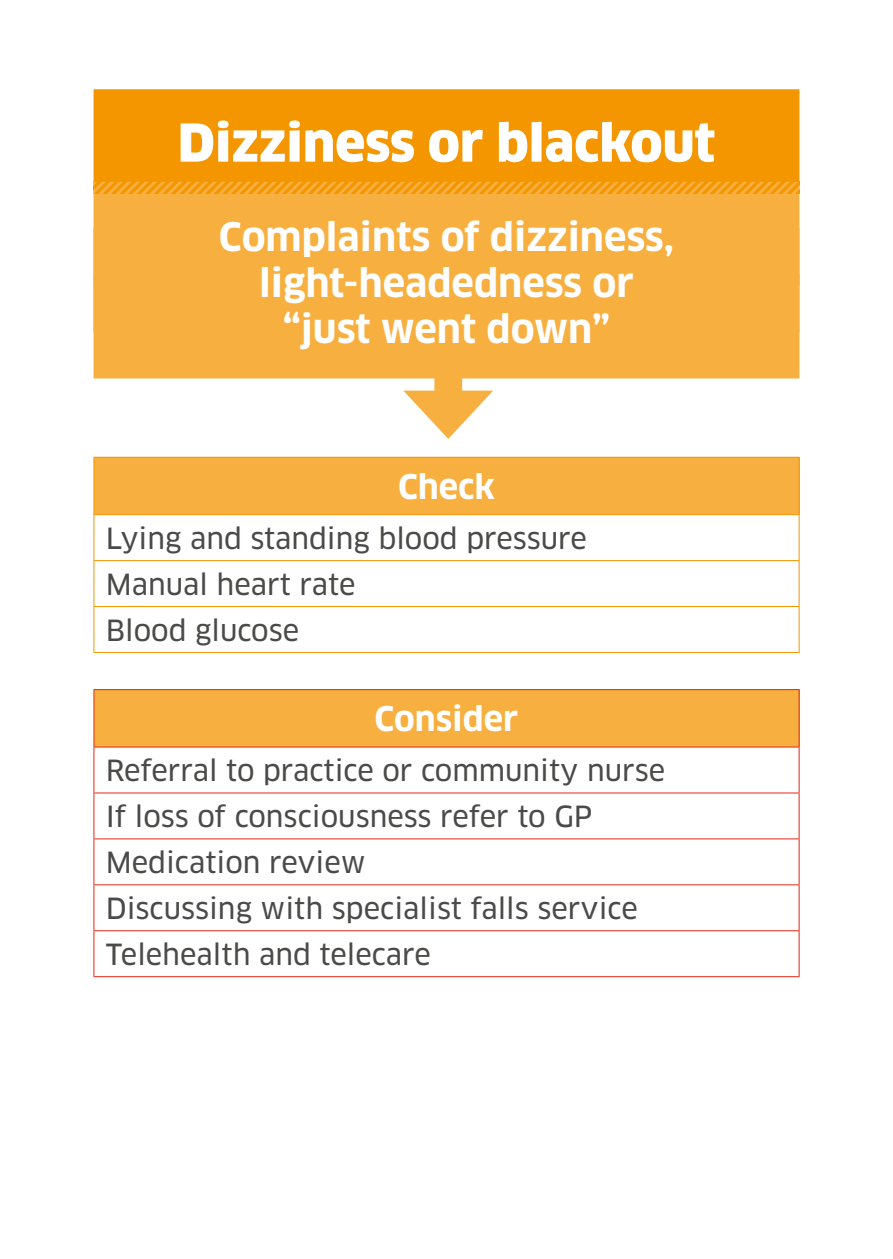
<style>
.page{position:relative;width:893px;height:1259px;background:#fff}
.page>*{position:absolute;margin:0;border:0;box-sizing:border-box;transform-origin:0 0}
.t1{font:900 51px "Clan Pro";color:#fff}
.t2{font:700 38.4px/45.9px "Clan Pro";color:#fff;text-align:center}
.t3{font:700 33px "Clan Pro";color:#fff}
.t4{font:28.5px/45.9px "Clan Pro News";color:#4a4a49}
</style>
<div class="page">
<div style="left:94px;top:457px;width:705px;height:57px;background:#f7b040"></div>
<svg style="left:94px;top:515px;width:705px;height:137px"></svg>
<hr style="left:94px;top:457px;width:705px;height:1px;background:#f49600">
<hr style="left:93px;top:457px;width:1px;height:57px;background:#f49600">
<hr style="left:799px;top:457px;width:1px;height:57px;background:#f49600">
<hr style="left:94px;top:514px;width:705px;height:1px;background:#f49600">
<hr style="left:93px;top:515px;width:1px;height:45px;background:#f49600">
<hr style="left:799px;top:515px;width:1px;height:45px;background:#f49600">
<hr style="left:94px;top:560px;width:705px;height:1px;background:#f49600">
<hr style="left:93px;top:561px;width:1px;height:45px;background:#f49600">
<hr style="left:799px;top:561px;width:1px;height:45px;background:#f49600">
<hr style="left:94px;top:606px;width:705px;height:1px;background:#f49600">
<hr style="left:93px;top:607px;width:1px;height:45px;background:#f49600">
<hr style="left:799px;top:607px;width:1px;height:45px;background:#f49600">
<hr style="left:94px;top:652px;width:705px;height:1px;background:#f49600">
<div style="left:94px;top:689px;width:705px;height:58px;background:#f7b040"></div>
<svg style="left:94px;top:747px;width:705px;height:229px"></svg>
<hr style="left:94px;top:689px;width:705px;height:1px;background:#e52713">
<hr style="left:93px;top:690px;width:1px;height:56px;background:#e52713">
<hr style="left:799px;top:690px;width:1px;height:56px;background:#e52713">
<hr style="left:94px;top:746px;width:705px;height:1px;background:#e52713">
<hr style="left:93px;top:747px;width:1px;height:45px;background:#e52713">
<hr style="left:799px;top:747px;width:1px;height:45px;background:#e52713">
<hr style="left:94px;top:792px;width:705px;height:1px;background:#e52713">
<hr style="left:93px;top:793px;width:1px;height:45px;background:#e52713">
<hr style="left:799px;top:793px;width:1px;height:45px;background:#e52713">
<hr style="left:94px;top:838px;width:705px;height:1px;background:#e52713">
<hr style="left:93px;top:839px;width:1px;height:45px;background:#e52713">
<hr style="left:799px;top:839px;width:1px;height:45px;background:#e52713">
<hr style="left:94px;top:884px;width:705px;height:1px;background:#e52713">
<hr style="left:93px;top:885px;width:1px;height:45px;background:#e52713">
<hr style="left:799px;top:885px;width:1px;height:45px;background:#e52713">
<hr style="left:94px;top:930px;width:705px;height:1px;background:#e52713">
<hr style="left:93px;top:931px;width:1px;height:45px;background:#e52713">
<hr style="left:799px;top:931px;width:1px;height:45px;background:#e52713">
<hr style="left:94px;top:976px;width:705px;height:1px;background:#e52713">
<div style="left:94px;top:89px;width:705px;height:105px;background:#f49600"></div>
<div style="left:94px;top:182px;width:705px;height:104px;background:#f7b040"></div>
<div style="left:94px;top:274px;width:705px;height:104px;background:#f7b040"></div>
<svg style="left:94px;top:182px;width:705px;height:11px"></svg>
<div style="left:434px;top:359px;width:28px;height:50px;background:#f7b040"></div>
<svg style="left:403px;top:390px;width:90px;height:49px"></svg>
<h1 class="t1" style="left:178px;top:112px;width:539px">Dizziness or blackout</h1>
<h2 class="t2" style="left:219px;top:214px;width:457px">Complaints of dizziness, light-headedness or “just went down”</h2>
<p class="t3" style="left:398px;top:467px;width:98px">Check</p>
<p class="t4" style="left:106px;top:515px;width:483px">Lying and standing blood pressure<br>Manual heart rate<br>Blood glucose</p>
<p class="t3" style="left:375px;top:700px;width:145px">Consider</p>
<p class="t4" style="left:106px;top:748px;width:561px">Referral to practice or community nurse<br>If loss of consciousness refer to GP<br>Medication review<br>Discussing with specialist falls service<br>Telehealth and telecare</p>
</div>
